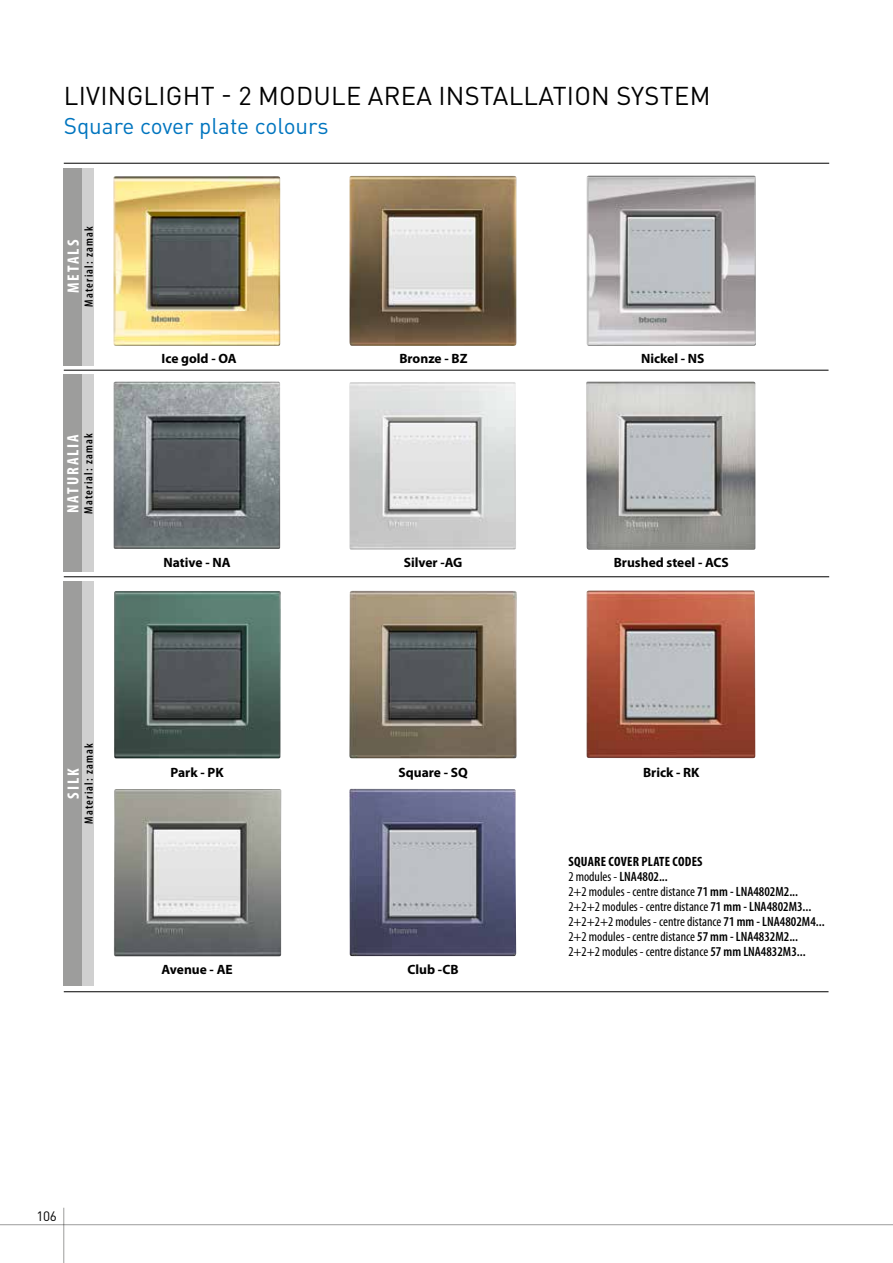
<style>
.page{position:relative;width:893px;height:1263px;background:#fff}
.page>*{position:absolute;margin:0;border:0;box-sizing:border-box;transform-origin:0 0}
.t1{font:25.5px "DIN Pro";letter-spacing:.01em;color:#000}
.t2{font:22.5px "DIN Pro";color:#0075bf}
.t3{font:700 condensed 16.5px "Myriad Pro";letter-spacing:.12em;color:#fff}
.t4{font:condensed 13.5px/15px "Myriad Pro";color:#000}
.t5{font:700 13.5px "Myriad Pro";color:#000}
.t6{font:13.5px "DIN Pro";color:#000}
.t7{font:600 condensed 12px "Myriad Pro";letter-spacing:.1em;color:#000}
.s1{font-weight:700}
.s2{font-weight:600}
</style>
<div class="page">
<hr style="left:0;top:1224px;width:893px;height:1px;background:#9d9d9c">
<hr style="left:63px;top:1208px;width:1px;height:55px;background:#9d9d9c">
<hr style="left:64px;top:576px;width:765px;height:1px;background:#000">
<hr style="left:64px;top:163px;width:765px;height:1px;background:#000">
<hr style="left:64px;top:370px;width:764px;height:1px;background:#000">
<div style="left:64px;top:581px;width:19px;height:405px;background:#9d9d9c"></div>
<div style="left:83px;top:581px;width:11px;height:405px;background:#d0d0d0"></div>
<hr style="left:64px;top:991px;width:764px;height:1px;background:#000">
<div style="left:64px;top:168px;width:19px;height:197px;background:#9d9d9c"></div>
<div style="left:83px;top:168px;width:11px;height:197px;background:#d0d0d0"></div>
<div style="left:64px;top:375px;width:18px;height:197px;background:#9d9d9c"></div>
<div style="left:82px;top:375px;width:12px;height:197px;background:#d0d0d0"></div>
<img style="left:113px;top:176px;width:167px;height:170px">
<img style="left:349px;top:176px;width:167px;height:170px">
<img style="left:587px;top:176px;width:169px;height:170px">
<img style="left:113px;top:382px;width:167px;height:167px">
<img style="left:114px;top:591px;width:167px;height:167px">
<img style="left:114px;top:789px;width:167px;height:167px">
<img style="left:349px;top:789px;width:167px;height:167px">
<img style="left:349px;top:591px;width:168px;height:167px">
<img style="left:586px;top:590px;width:169px;height:168px">
<img style="left:349px;top:382px;width:167px;height:167px">
<img style="left:586px;top:381px;width:169px;height:169px">
<h1 class="t1" style="left:64px;top:78px;width:648px">LIVINGLIGHT - 2 MODULE AREA INSTALLATION SYSTEM</h1>
<h2 class="t2" style="left:64px;top:111px;width:266px">Square cover plate colours</h2>
<p class="t7" style="left:82px;top:307px;width:82px;rotate:-90deg">Material: zamak</p>
<p class="t3" style="left:63px;top:293px;width:55px;rotate:-90deg">METALS</p>
<p class="t3" style="left:63px;top:513px;width:81px;rotate:-90deg">NATURALIA</p>
<p class="t7" style="left:81px;top:514px;width:82px;rotate:-90deg">Material: zamak</p>
<p class="t5" style="left:162px;top:351px;width:77px">Ice gold - OA</p>
<p class="t5" style="left:399px;top:351px;width:69px">Bronze - BZ</p>
<p class="t5" style="left:641px;top:351px;width:65px">Nickel - NS</p>
<p class="t5" style="left:164px;top:555px;width:69px">Native - NA</p>
<p class="t5" style="left:404px;top:555px;width:60px">Silver -AG</p>
<p class="t5" style="left:614px;top:555px;width:117px">Brushed steel - ACS</p>
<p class="t7" style="left:82px;top:824px;width:82px;rotate:-90deg">Material: zamak</p>
<p class="t3" style="left:63px;top:799px;width:32px;rotate:-90deg">SILK</p>
<p class="t5" style="left:171px;top:764px;width:55px">Park - PK</p>
<p class="t5" style="left:398px;top:764px;width:71px">Square - SQ</p>
<p class="t5" style="left:643px;top:764px;width:58px">Brick - RK</p>
<p class="t5" style="left:161px;top:962px;width:73px">Avenue - AE</p>
<p class="t5" style="left:407px;top:962px;width:53px">Club -CB</p>
<p class="t4" style="left:568px;top:854px;width:258px"><span class="s1">SQUARE COVER PLATE CODES<br></span>2 modules - <span class="s2">LNA4802...<br></span>2+2 modules - centre distance <span class="s2">71 mm - LNA4802M2...<br></span>2+2+2 modules - centre distance <span class="s2">71 mm - LNA4802M3...<br></span>2+2+2+2 modules - centre distance <span class="s2">71 mm - LNA4802M4...<br></span>2+2 modules - centre distance <span class="s2">57 mm - LNA4832M2...<br></span>2+2+2 modules - centre distance <span class="s2">57 mm LNA4832M3...</span></p>
<p class="t6" style="left:36px;top:1207px;width:22px">106</p>
</div>
